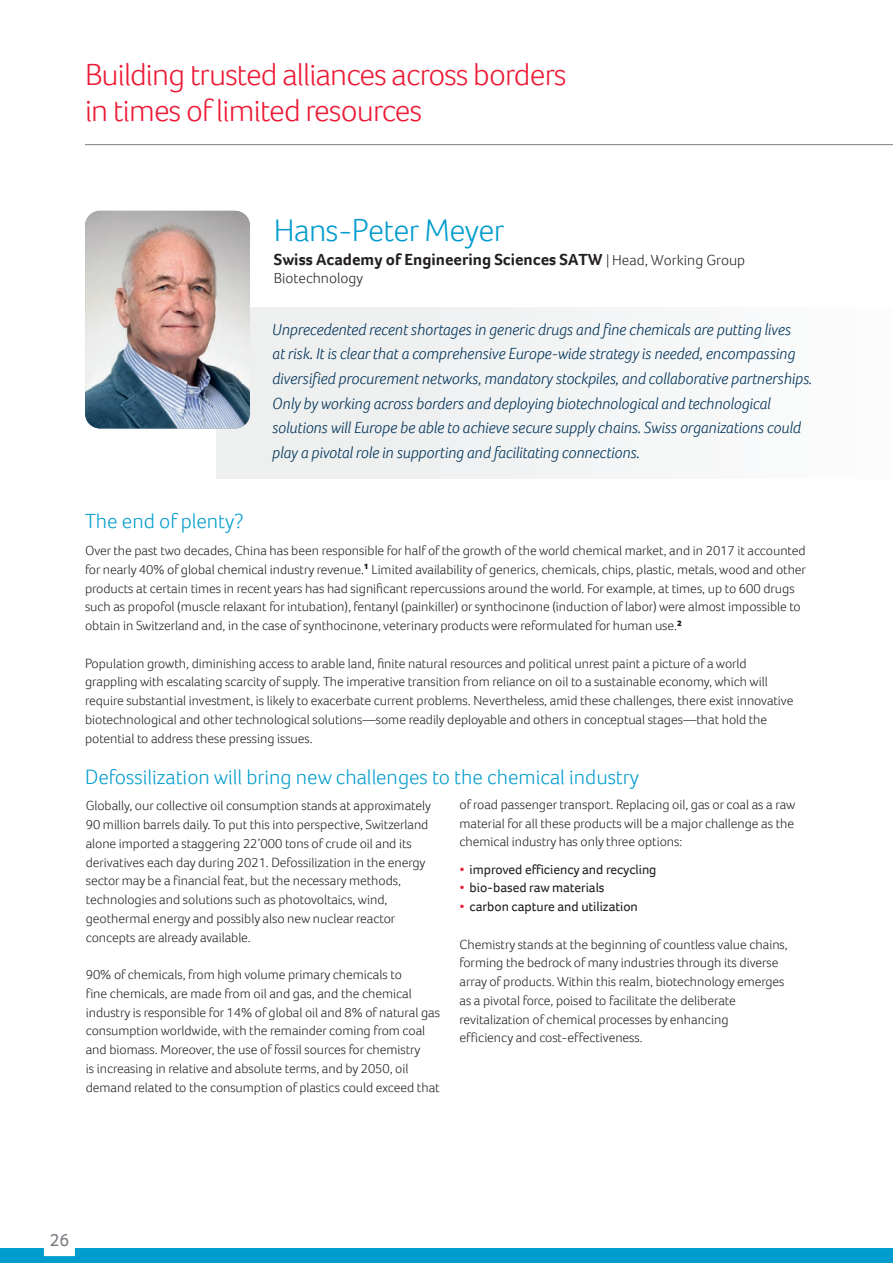
<style>
.page{position:relative;width:893px;height:1263px;background:#fff}
.page>*{position:absolute;margin:0;border:0;box-sizing:border-box;transform-origin:0 0}
.t1{font:300 32.25px "Foco";letter-spacing:-.02em;color:#009cce}
._1_page_headline{font:300 31.5px/36px "Foco";letter-spacing:-.025em;color:#ed1a35}
.body_text_Focco_9pt_13pt{font:300 21px "Foco";color:#009cce}
._3_Subheading_1_orange{font:300 21px "Foco";color:#009cce}
.t2{font:18px "Foco";color:#7a7c82}
._5__Turquise_article_intro_italic_text{font:italic 300 16.5px/24.6px "Foco";color:#003359}
.t3{font:700 16.5px "Foco";color:#231f20}
.t4{font:300 15px "Foco";color:#231f20}
.body_text_Focco_9pt_13pt-2{font:300 13.5px/18.8px "Foco";letter-spacing:-.005em;color:#231f20}
.body_text_Focco_9pt_13pt-3{font:13.5px "Foco";letter-spacing:-.005em;color:#231f20}
.s1{font-weight:300;font-size:13.5px}
.s2{font-weight:300;font-size:15px}
.s3{font-weight:300;color:#ed1a35}
</style>
<div class="page">
<hr style="left:85px;top:144px;width:808px;height:1px;background:#7a7c82">
<div style="left:0;top:1248px;width:893px;height:15px;background:#009cce"></div>
<div style="left:217px;top:308px;width:676px;height:171px;background:#f2f3f3"></div>
<img style="left:85px;top:211px;width:165px;height:217px">
<p class="_1_page_headline" style="left:85px;top:56px;width:483px">Building trusted alliances across borders in times of limited resources</p>
<p class="t1" style="left:274px;top:209px;width:232px">Hans-Peter Meyer</p>
<p class="t3" style="left:274px;top:249px;width:473px">Swiss Academy of Engineering Sciences SATW <span class="s1">|</span> <span class="s2">Head, Working Group</span></p>
<p class="t4" style="left:274px;top:268px;width:91px">Biotechnology</p>
<p class="_5__Turquise_article_intro_italic_text" style="left:272px;top:317px;width:541px">Unprecedented recent shortages in generic drugs and fine chemicals are putting lives<br>at risk. It is clear that a comprehensive Europe-wide strategy is needed, encompassing diversified procurement networks, mandatory stockpiles, and collaborative partnerships.<br>Only by working across borders and deploying biotechnological and technological solutions will Europe be able to achieve secure supply chains. Swiss organizations could play a pivotal role in supporting and facilitating connections.</p>
<p class="_3_Subheading_1_orange" style="left:85px;top:507px;width:160px">The end of plenty?</p>
<p class="body_text_Focco_9pt_13pt-2" style="left:85px;top:541px;width:722px">Over the past two decades, China has been responsible for half of the growth of the world chemical market, and in 2017 it accounted for nearly 40% of global chemical industry revenue.<sup>1</sup> Limited availability of generics, chemicals, chips, plastic, metals, wood and other products at certain times in recent years has had significant repercussions around the world. For example, at times, up to 600 drugs such as propofol (muscle relaxant for intubation), fentanyl (painkiller) or synthocinone (induction of labor) were almost impossible to obtain in Switzerland and, in the case of synthocinone, veterinary products were reformulated for human use.<sup>2</sup></p>
<p class="body_text_Focco_9pt_13pt-2" style="left:85px;top:653px;width:710px">Population growth, diminishing access to arable land, finite natural resources and political unrest paint a picture of a world grappling with escalating scarcity of supply. The imperative transition from reliance on oil to a sustainable economy, which will require substantial investment, is likely to exacerbate current problems. Nevertheless, amid these challenges, there exist innovative biotechnological and other technological solutions—some readily deployable and others in conceptual stages—that hold the potential to address these pressing issues.</p>
<p class="body_text_Focco_9pt_13pt" style="left:85px;top:763px;width:555px">Defossilization will bring new challenges to the chemical industry</p>
<p class="body_text_Focco_9pt_13pt-2" style="left:459px;top:795px;width:337px;text-align:justify">of road passenger transport. Replacing oil, gas or coal as a raw material for all these products will be a major challenge as the chemical industry has only three options:</p>
<p class="body_text_Focco_9pt_13pt-3" style="left:459px;top:860px;width:199px"><span class="s3">•</span> improved efficiency and recycling</p>
<p class="body_text_Focco_9pt_13pt-3" style="left:459px;top:879px;width:147px"><span class="s3">•</span> bio-based raw materials</p>
<p class="body_text_Focco_9pt_13pt-3" style="left:459px;top:897px;width:180px"><span class="s3">•</span> carbon capture and utilization</p>
<p class="body_text_Focco_9pt_13pt-2" style="left:459px;top:934px;width:330px">Chemistry stands at the beginning of countless value chains, forming the bedrock of many industries through its diverse array of products. Within this realm, biotechnology emerges as a pivotal force, poised to facilitate the deliberate revitalization of chemical processes by enhancing<br>efficiency and cost-effectiveness.</p>
<p class="body_text_Focco_9pt_13pt-2" style="left:86px;top:796px;width:347px">Globally, our collective oil consumption stands at approximately 90 million barrels daily. To put this into perspective, Switzerland alone imported a staggering 22’000 tons of crude oil and its derivatives each day during 2021. Defossilization in the energy sector may be a financial feat, but the necessary methods, technologies and solutions such as photovoltaics, wind, geothermal energy and possibly also new nuclear reactor concepts are already available.</p>
<p class="body_text_Focco_9pt_13pt-2" style="left:86px;top:965px;width:356px">90% of chemicals, from high volume primary chemicals to<br>fine chemicals, are made from oil and gas, and the chemical industry is responsible for 14% of global oil and 8% of natural gas consumption worldwide, with the remainder coming from coal and biomass. Moreover, the use of fossil sources for chemistry<br>is increasing in relative and absolute terms, and by 2050, oil demand related to the consumption of plastics could exceed that</p>
<p class="t2" style="left:50px;top:1228px;width:21px">26</p>
</div>
